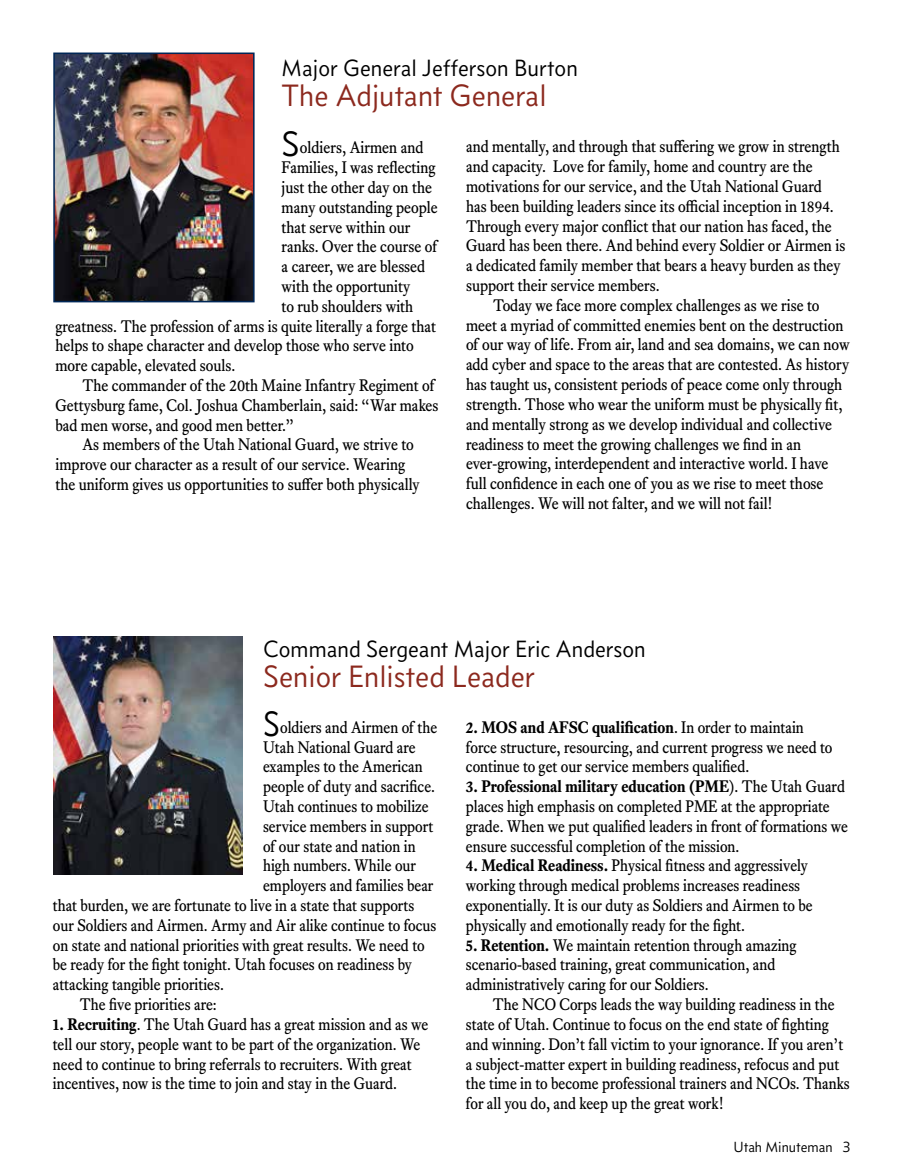
<style>
.page{position:relative;width:905px;height:1175px;background:#fff}
.page>*{position:absolute;margin:0;border:0;box-sizing:border-box;transform-origin:0 0}
.t1{font:31.5px "Concourse T3 Tab";color:#8c291e}
.t2{font:24px "Concourse T3 Tab";color:#000}
.t3{font:16.5px/19.8px "Equity Text A";color:#000;scale:.93 1}
.t4{font:16.5px "Equity Text A";color:#000;scale:.94 1}
.t5{font:15px "Concourse T3 Tab";color:#000}
.s1{font-family:"Concourse T3 Tab";font-size:36px}
.s2{font-weight:700}
</style>
<div class="page">
<img style="left:56px;top:56px;width:195px;height:243px">
<div style="left:53px;top:53px;width:201px;height:249px;border:2px solid #002757"></div>
<img style="left:53px;top:636px;width:190px;height:238px">
<h2 class="t2" style="left:281px;top:54px;width:298px">Major General Jefferson Burton</h2>
<h1 class="t1" style="left:281px;top:77px;width:266px">The Adjutant General</h1>
<p class="t4" style="left:281px;top:138px;width:152px"><span class="s1">S</span>oldiers, Airmen and</p>
<p class="t4" style="left:281px;top:158px;width:165px">Families, I was reflecting</p>
<p class="t4" style="left:281px;top:177px;width:162px">just the other day on the</p>
<p class="t4" style="left:281px;top:197px;width:168px">many outstanding people</p>
<p class="t4" style="left:281px;top:217px;width:138px">that serve within our</p>
<p class="t4" style="left:281px;top:237px;width:167px">ranks. Over the course of</p>
<p class="t4" style="left:281px;top:257px;width:154px">a career, we are blessed</p>
<p class="t4" style="left:281px;top:276px;width:138px">with the opportunity</p>
<p class="t4" style="left:281px;top:296px;width:142px">to rub shoulders with</p>
<p class="t4" style="left:55px;top:316px;width:406px">greatness. The profession of arms is quite literally a forge that</p>
<p class="t4" style="left:55px;top:336px;width:382px">helps to shape character and develop those who serve into</p>
<p class="t4" style="left:55px;top:356px;width:193px">more capable, elevated souls.</p>
<p class="t4" style="left:82px;top:375px;width:376px">The commander of the 20th Maine Infantry Regiment of</p>
<p class="t4" style="left:55px;top:395px;width:409px">Gettysburg fame, Col. Joshua Chamberlain, said: “War makes</p>
<p class="t4" style="left:55px;top:415px;width:256px">bad men worse, and good men better.”</p>
<p class="t4" style="left:82px;top:435px;width:354px">As members of the Utah National Guard, we strive to</p>
<p class="t4" style="left:55px;top:455px;width:373px">improve our character as a result of our service. Wearing</p>
<p class="t4" style="left:55px;top:474px;width:389px">the uniform gives us opportunities to suffer both physically</p>
<p class="t4" style="left:466px;top:137px;width:399px">and mentally, and through that suffering we grow in strength</p>
<p class="t4" style="left:466px;top:157px;width:370px">and capacity. Love for family, home and country are the</p>
<p class="t4" style="left:466px;top:177px;width:380px">motivations for our service, and the Utah National Guard</p>
<p class="t4" style="left:466px;top:196px;width:393px">has been building leaders since its official inception in 1894.</p>
<p class="t4" style="left:466px;top:216px;width:391px">Through every major conflict that our nation has faced, the</p>
<p class="t4" style="left:466px;top:236px;width:405px">Guard has been there. And behind every Soldier or Airmen is</p>
<p class="t4" style="left:466px;top:256px;width:400px">a dedicated family member that bears a heavy burden as they</p>
<p class="t4" style="left:466px;top:276px;width:207px">support their service members.</p>
<p class="t4" style="left:493px;top:295px;width:349px">Today we face more complex challenges as we rise to</p>
<p class="t4" style="left:466px;top:315px;width:403px">meet a myriad of committed enemies bent on the destruction</p>
<p class="t4" style="left:466px;top:335px;width:410px">of our way of life. From air, land and sea domains, we can now</p>
<p class="t4" style="left:466px;top:355px;width:409px">add cyber and space to the areas that are contested. As history</p>
<p class="t4" style="left:466px;top:375px;width:402px">has taught us, consistent periods of peace come only through</p>
<p class="t4" style="left:466px;top:394px;width:402px">strength. Those who wear the uniform must be physically fit,</p>
<p class="t4" style="left:466px;top:414px;width:391px">and mentally strong as we develop individual and collective</p>
<p class="t4" style="left:466px;top:434px;width:358px">readiness to meet the growing challenges we find in an</p>
<p class="t4" style="left:466px;top:454px;width:387px">ever-growing, interdependent and interactive world. I have</p>
<p class="t4" style="left:466px;top:474px;width:382px">full confidence in each one of you as we rise to meet those</p>
<p class="t4" style="left:466px;top:493px;width:328px">challenges. We will not falter, and we will not fail!</p>
<h2 class="t2" style="left:263px;top:635px;width:384px">Command Sergeant Major Eric Anderson</h2>
<h1 class="t1" style="left:263px;top:658px;width:273px">Senior Enlisted Leader</h1>
<p class="t3" style="left:263px;top:717px;width:189px"><span class="s1">S</span>oldiers and Airmen of the</p>
<p class="t3" style="left:263px;top:737px;width:166px">Utah National Guard are</p>
<p class="t3" style="left:263px;top:757px;width:173px">examples to the American</p>
<p class="t3" style="left:263px;top:776px;width:186px">people of duty and sacrifice.</p>
<p class="t3" style="left:263px;top:796px;width:180px">Utah continues to mobilize</p>
<p class="t3" style="left:263px;top:816px;width:185px">service members in support</p>
<p class="t3" style="left:263px;top:836px;width:166px">of our state and nation in</p>
<p class="t3" style="left:263px;top:856px;width:166px">high numbers. While our</p>
<p class="t3" style="left:263px;top:875px;width:185px">employers and families bear</p>
<p class="t3" style="left:53px;top:895px;width:390px">that burden, we are fortunate to live in a state that supports</p>
<p class="t3" style="left:53px;top:915px;width:414px">our Soldiers and Airmen. Army and Air alike continue to focus</p>
<p class="t3" style="left:53px;top:935px;width:401px">on state and national priorities with great results. We need to</p>
<p class="t3" style="left:53px;top:955px;width:387px">be ready for the fight tonight. Utah focuses on readiness by</p>
<p class="t3" style="left:53px;top:974px;width:185px">attacking tangible priorities.</p>
<p class="t3" style="left:80px;top:994px;width:149px">The five priorities are:</p>
<p class="t3" style="left:53px;top:1014px;width:405px"><span class="s2">1. Recruiting</span>. The Utah Guard has a great mission and as we tell our story, people want to be part of the organization. We need to continue to bring referrals to recruiters. With great incentives, now is the time to join and stay in the Guard.</p>
<p class="t3" style="left:466px;top:717px;width:395px"><span class="s2">2. MOS and AFSC qualification</span>. In order to maintain force structure, resourcing, and current progress we need to continue to get our service members qualified.</p>
<p class="t3" style="left:466px;top:776px;width:412px"><span class="s2">3. Professional military education (PME</span>). The Utah Guard places high emphasis on completed PME at the appropriate grade. When we put qualified leaders in front of formations we ensure successful completion of the mission.</p>
<p class="t3" style="left:466px;top:856px;width:374px"><span class="s2">4. Medical Readiness.</span> Physical fitness and aggressively working through medical problems increases readiness exponentially. It is our duty as Soldiers and Airmen to be physically and emotionally ready for the fight.</p>
<p class="t3" style="left:466px;top:935px;width:357px"><span class="s2">5. Retention.</span> We maintain retention through amazing scenario-based training, great communication, and administratively caring for our Soldiers.</p>
<p class="t3" style="left:466px;top:994px;width:414px;text-indent:27px">The NCO Corps leads the way building readiness in the state of Utah. Continue to focus on the end state of fighting and winning. Don’t fall victim to your ignorance. If you aren’t a subject-matter expert in building readiness, refocus and put the time in to become professional trainers and NCOs. Thanks for all you do, and keep up the great work!</p>
<p class="t5" style="left:733px;top:1137px;width:119px">Utah Minuteman 3</p>
</div>
